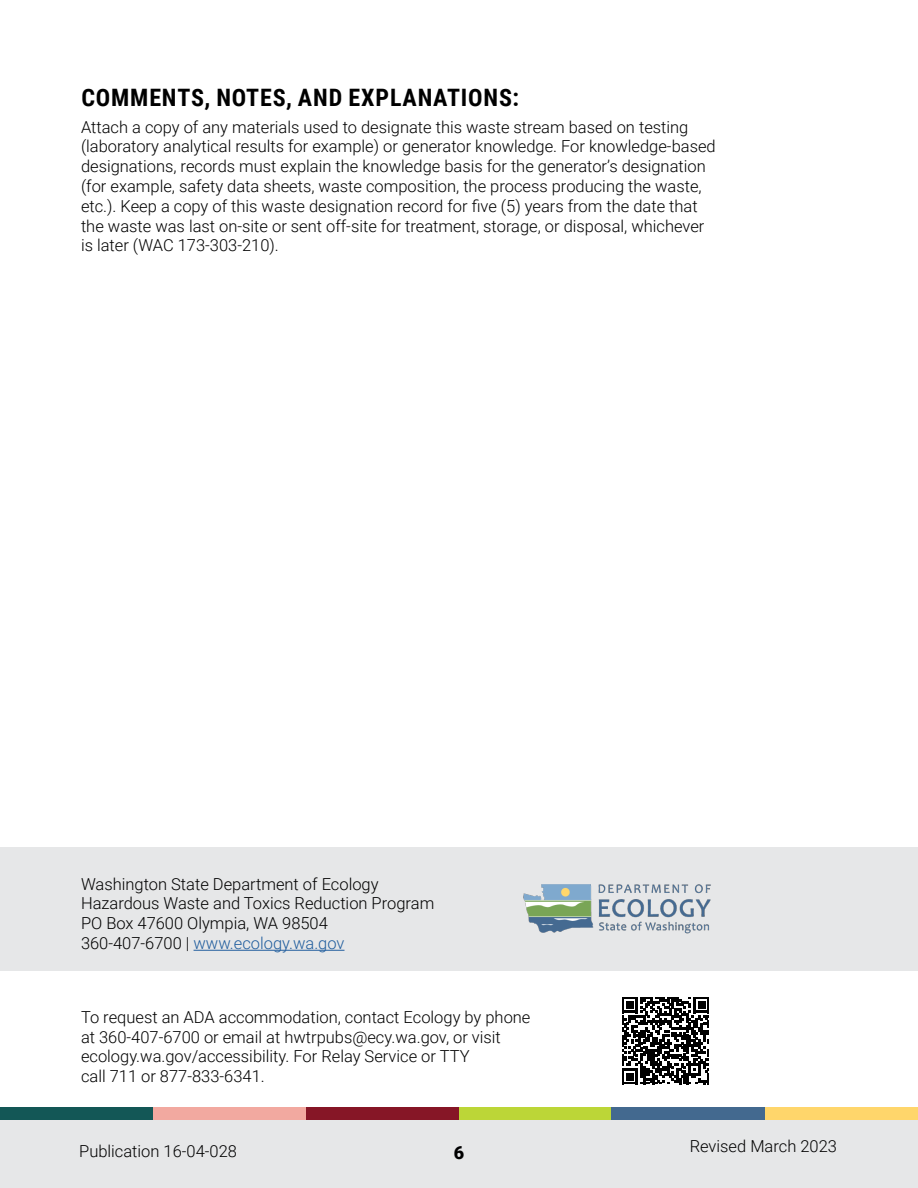
<style>
.page{position:relative;width:918px;height:1188px;background:#fff}
.page>*{position:absolute;margin:0;border:0;box-sizing:border-box;transform-origin:0 0}
.Heading_2{font:700 24px "Roboto Condensed";letter-spacing:.035em;color:#000}
.t1{font:900 18px "Roboto";color:#000}
.t2{font:300 16.5px/19.8px "Roboto";color:#000}
.s1{color:#215e9e}
</style>
<div class="page">
<div style="left:0;top:1119px;width:918px;height:69px;background:#e6e7e8"></div>
<div style="left:0;top:1107px;width:153px;height:12px;background:#135756"></div>
<div style="left:153px;top:1107px;width:153px;height:12px;background:#f2a9a0"></div>
<div style="left:306px;top:1107px;width:154px;height:12px;background:#861626"></div>
<div style="left:460px;top:1107px;width:153px;height:12px;background:#bcd637"></div>
<div style="left:611px;top:1107px;width:153px;height:12px;background:#43698f"></div>
<div style="left:765px;top:1107px;width:153px;height:12px;background:#ffd66b"></div>
<div style="left:0;top:847px;width:918px;height:123px;background:#e6e7e8"></div>
<hr style="left:194px;top:950px;width:151px;height:1px;background:#215e9e">
<img style="left:523px;top:884px;width:188px;height:50px">
<svg style="left:622px;top:997px;width:87px;height:87px"></svg>
<h2 class="Heading_2" style="left:81px;top:81px;width:439px">COMMENTS, NOTES, AND EXPLANATIONS:</h2>
<p class="t2" style="left:81px;top:116px;width:636px">Attach a copy of any materials used to designate this waste stream based on testing (laboratory analytical results for example) or generator knowledge. For knowledge-based designations, records must explain the knowledge basis for the generator’s designation (for example, safety data sheets, waste composition, the process producing the waste, etc.). Keep a copy of this waste designation record for five (5) years from the date that the waste was last on-site or sent off-site for treatment, storage, or disposal, whichever is later (WAC 173-303-210).</p>
<p class="t2" style="left:81px;top:873px;width:355px">Washington State Department of Ecology Hazardous Waste and Toxics Reduction Program PO Box 47600 Olympia, WA 98504<br>360-407-6700 | <span class="s1">www.ecology.wa.gov</span></p>
<p class="t2" style="left:81px;top:1006px;width:451px">To request an ADA accommodation, contact Ecology by phone at 360-407-6700 or email at hwtrpubs@ecy.wa.gov, or visit ecology.wa.gov/accessibility. For Relay Service or TTY<br>call 711 or 877-833-6341.</p>
<p class="t2" style="left:79px;top:1141px;width:159px">Publication 16-04-028</p>
<p class="t1" style="left:454px;top:1139px;width:12px">6</p>
<p class="t2" style="left:690px;top:1136px;width:149px">Revised March 2023</p>
</div>
